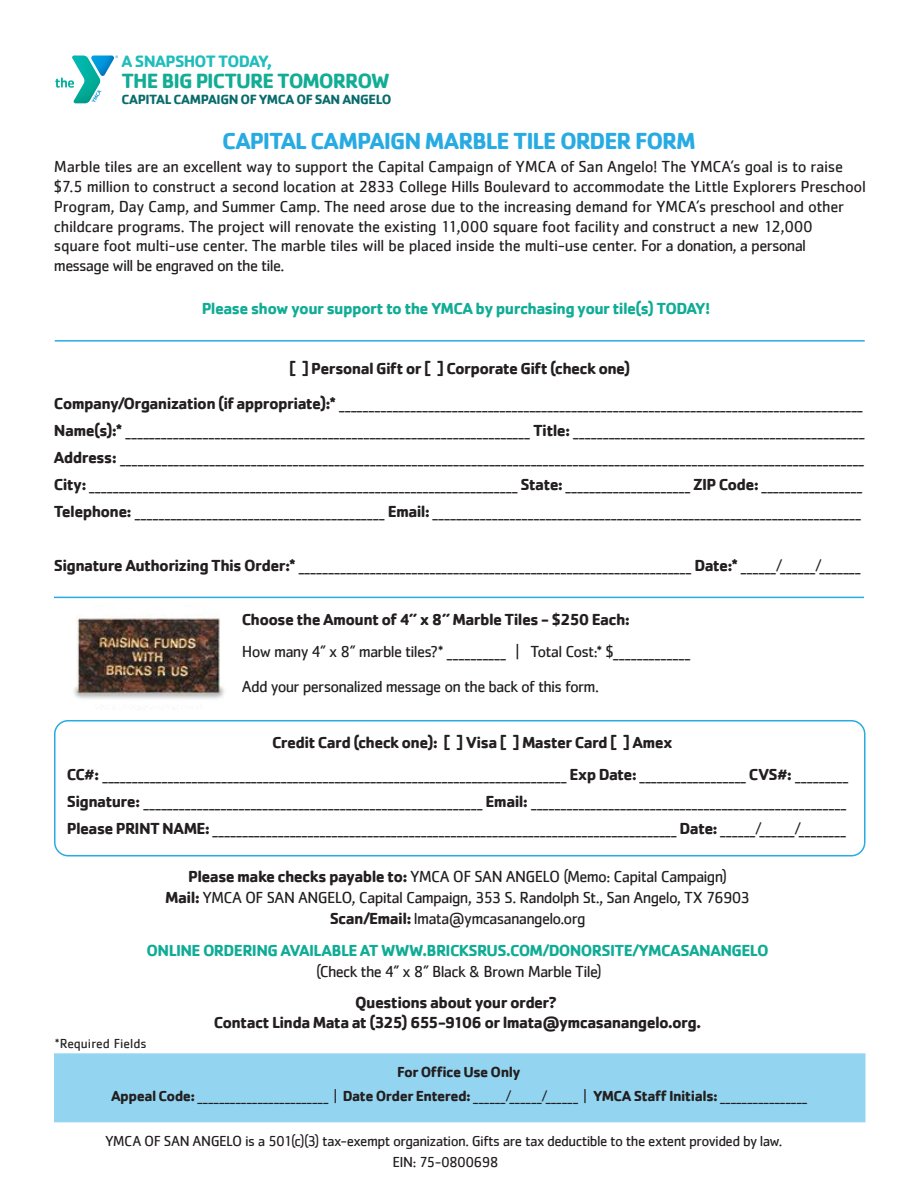
<style>
.page{position:relative;width:918px;height:1188px;background:#fff}
.page>*{position:absolute;margin:0;border:0;box-sizing:border-box;transform-origin:0 0}
.t1{font:700 24px "Cachet";letter-spacing:-.045em;color:#27abe2}
.t2{font:700 21.3px "Cachet";letter-spacing:-.05em;color:#13ac95}
.t3{font:700 16.95px "Cachet";letter-spacing:-.045em;color:#21bdbc}
.t4{font:16.5px/27px "Cachet";letter-spacing:-.025em;color:#231f20}
.t5{font:16.5px/21px "Cachet";letter-spacing:-.045em;color:#231f20;text-align:center}
.t6{font:700 16.5px/19.8px "Cachet";letter-spacing:-.04em;color:#231f20;text-align:center}
.t7{font:700 16.5px "Cachet";letter-spacing:-.04em;color:#10ac95}
.t8{font:700 15px/24px "Cachet";letter-spacing:-.035em;color:#231f20;text-align:center}
.t9{font:15px/21px "Cachet";letter-spacing:-.04em;color:#231f20;text-align:center}
.t10{font:700 13.8px "Cachet";letter-spacing:-.03em;color:#096b6b}
.t11{font:13.5px "Cachet";color:#231f20}
.s1{font-weight:700}
.s2{font-weight:400}
</style>
<div class="page">
<div style="left:54px;top:1053px;width:812px;height:69px;background:#93d5f0"></div>
<div style="left:54px;top:720px;width:811px;height:136px;border:2px solid #27abe2;border-radius:13px"></div>
<hr style="left:55px;top:340px;width:810px;height:2px;background:#27abe2">
<svg style="left:55px;top:56px;width:63px;height:47px"></svg>
<hr style="left:54px;top:597px;width:810px;height:1px;background:#27abe2">
<img style="left:73px;top:617px;width:151px;height:93px">
<p class="t3" style="left:122px;top:50px;width:152px">A SNAPSHOT TODAY,</p>
<p class="t2" style="left:122px;top:67px;width:270px">THE BIG PICTURE TOMORROW</p>
<p class="t10" style="left:122px;top:90px;width:272px">CAPITAL CAMPAIGN OF YMCA OF SAN ANGELO</p>
<h1 class="t1" style="left:222px;top:125px;width:475px">CAPITAL CAMPAIGN MARBLE TILE ORDER FORM</h1>
<p class="t4" style="left:54px;top:157px;width:814px;line-height:19.8px">Marble tiles are an excellent way to support the Capital Campaign of YMCA of San Angelo! The YMCA’s goal is to raise $7.5 million to construct a second location at 2833 College Hills Boulevard to accommodate the Little Explorers Preschool Program, Day Camp, and Summer Camp. The need arose due to the increasing demand for YMCA’s preschool and other childcare programs. The project will renovate the existing 11,000 square foot facility and construct a new 12,000<br>square foot multi-use center. The marble tiles will be placed inside the multi-use center. For a donation, a personal<br>message will be engraved on the tile.</p>
<p class="t7" style="left:202px;top:298px;width:510px">Please show your support to the YMCA by purchasing your tile(s) TODAY!</p>
<p class="t6" style="left:289px;top:358px;width:343px">[ ] Personal Gift or [ ] Corporate Gift (check one)</p>
<p class="t4" style="left:54px;top:390px;width:812px"><span class="s1">Company/Organization (if appropriate):*</span> ________________________________________________________________________________________ <span class="s1">Name(s):*</span> ____________________________________________________________________ <span class="s1">Title:</span> _________________________________________________ <span class="s1">Address:</span> _____________________________________________________________________________________________________________________________ <span class="s1">City:</span> ________________________________________________________________________ <span class="s1">State:</span> _____________________ <span class="s1">ZIP Code:</span> _________________ <span class="s1">Telephone:</span> __________________________________________ <span class="s1">Email:</span> ________________________________________________________________________</p>
<p class="t4" style="left:54px;top:552px;width:808px"><span class="s1">Signature Authorizing This Order:*</span> __________________________________________________________________ <span class="s1">Date:*</span> ______/______/_______</p>
<p class="t6" style="left:242px;top:609px;width:390px">Choose the Amount of 4” x 8” Marble Tiles - $250 Each:</p>
<p class="t5" style="left:242px;top:634px;width:450px;line-height:34.8px;text-align:left">How many 4” x 8” marble tiles?* __________ | Total Cost:* $_____________<br>Add your personalized message on the back of this form.</p>
<p class="t6" style="left:272px;top:732px;width:402px">Credit Card (check one): [ ] Visa [ ] Master Card [ ] Amex</p>
<p class="t4" style="left:67px;top:761px;width:783px"><span class="s1">CC#:</span> ______________________________________________________________________________ <span class="s1">Exp Date:</span> __________________ <span class="s1">CVS#:</span> _________<br><span class="s1">Signature:</span> _________________________________________________________ <span class="s1">Email:</span> _____________________________________________________<br><span class="s1">Please PRINT NAME:</span> ______________________________________________________________________________ <span class="s1">Date:</span> ______/______/________</p>
<p class="t5" style="left:165px;top:866px;width:586px"><span class="s1">Please make checks payable to:</span> YMCA OF SAN ANGELO (Memo: Capital Campaign)<br><span class="s1">Mail:</span> YMCA OF SAN ANGELO, Capital Campaign, 353 S. Randolph St., San Angelo, TX 76903<br><span class="s1">Scan/Email:</span> lmata@ymcasanangelo.org</p>
<p class="t7" style="left:147px;top:940px;width:624px">ONLINE ORDERING AVAILABLE AT WWW.BRICKSRUS.COM/DONORSITE/YMCASANANGELO</p>
<p class="t5" style="left:316px;top:961px;width:287px">(Check the 4” x 8” Black &amp; Brown Marble Tile)</p>
<p class="t6" style="left:214px;top:992px;width:489px">Questions about your order?<br>Contact Linda Mata at (325) 655-9106 or lmata@ymcasanangelo.org.</p>
<p class="t8" style="left:111px;top:1060px;width:698px">For Office Use Only<br>Appeal Code: <span class="s2">________________________ |</span> Date Order Entered: <span class="s2">______/______/______ |</span> YMCA Staff Initials: <span class="s2">________________</span></p>
<p class="t9" style="left:105px;top:1130px;width:679px">YMCA OF SAN ANGELO is a 501(c)(3) tax-exempt organization. Gifts are tax deductible to the extent provided by law.<br>EIN: 75-0800698</p>
<p class="t11" style="left:55px;top:1035px;width:93px">*Required Fields</p>
</div>
